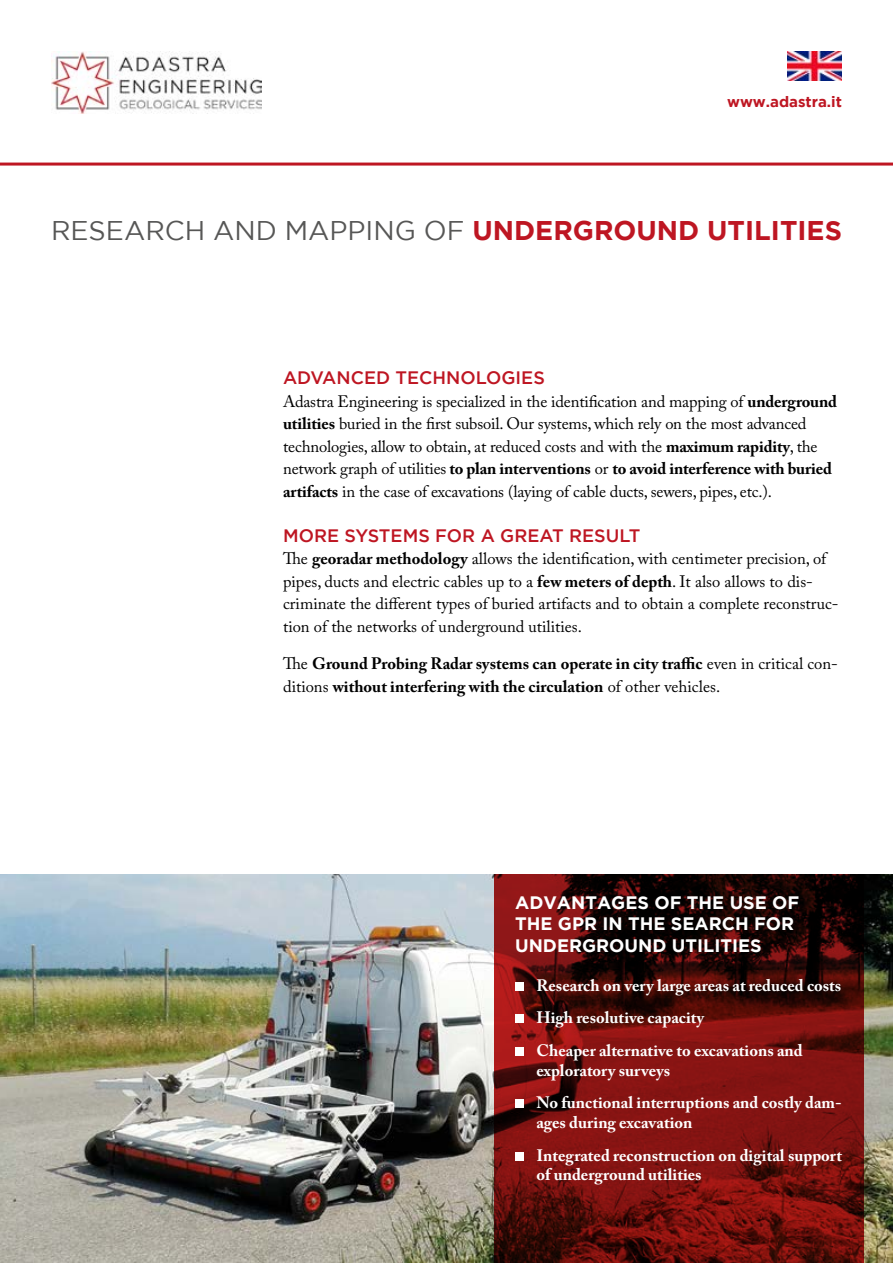
<style>
.page{position:relative;width:893px;height:1263px;background:#fff}
.page>*{position:absolute;margin:0;border:0;box-sizing:border-box;transform-origin:0 0}
.t1{font:27px "Gotham";color:#575756}
.t2{font:700 18px/21.6px "Gotham";color:#fff}
.t3{font:500 18px "Gotham";color:#be1622}
.t4{font:16.5px/22.5px "Adobe Caslon Pro";letter-spacing:-.005em;color:#000}
.t5{font:700 16.5px/32.5px "Adobe Caslon Pro";color:#fff}
.t6{font:700 16.5px/22.5px "Adobe Caslon Pro";color:#000}
.t7{font:700 15px "Gotham";color:#be1622}
.s1{font-weight:700;color:#be1622}
.s2{font-weight:700}
.s3{font-weight:400}
</style>
<div class="page">
<hr style="left:0;top:163px;width:893px;height:3px;background:#be1622">
<img style="left:51px;top:51px;width:211px;height:63px">
<img style="left:787px;top:51px;width:55px;height:29px">
<img style="left:0;top:874px;width:893px;height:389px">
<svg style="left:494px;top:874px;width:369px;height:389px;background:#5f0e0c"></svg>
<div style="left:515px;top:982px;width:9px;height:9px;background:#fff"></div>
<div style="left:515px;top:1014px;width:9px;height:9px;background:#fff"></div>
<div style="left:515px;top:1047px;width:9px;height:9px;background:#fff"></div>
<div style="left:515px;top:1099px;width:9px;height:9px;background:#fff"></div>
<div style="left:515px;top:1152px;width:9px;height:9px;background:#fff"></div>
<p class="t7" style="left:727px;top:93px;width:116px">www.adastra.it</p>
<h1 class="t1" style="left:51px;top:215px;width:792px">RESEARCH AND MAPPING OF <span class="s1">UNDERGROUND UTILITIES</span></h1>
<p class="t3" style="left:283px;top:367px;width:263px">ADVANCED TECHNOLOGIES</p>
<p class="t4" style="left:283px;top:390px;width:556px">Adastra Engineering is specialized in the identification and mapping of <span class="s2">underground utilities</span> buried in the first subsoil. Our systems, which rely on the most advanced technologies, allow to obtain, at reduced costs and with the <span class="s2">maximum rapidity</span>, the network graph of utilities <span class="s2">to plan interventions</span> or <span class="s2">to avoid interference with buried artifacts</span> in the case of excavations (laying of cable ducts, sewers, pipes, etc.).</p>
<p class="t3" style="left:283px;top:525px;width:359px">MORE SYSTEMS FOR A GREAT RESULT</p>
<p class="t4" style="left:283px;top:547px;width:557px">The <span class="s2">georadar methodology</span> allows the identification, with centimeter precision, of pipes, ducts and electric cables up to a <span class="s2">few meters of depth</span>. It also allows to dis&shy;criminate the different types of buried artifacts and to obtain a complete reconstruc&shy;tion of the networks of underground utilities.</p>
<p class="t6" style="left:283px;top:652px;width:556px"><span class="s3">The</span> Ground Probing Radar systems can operate in city traffic <span class="s3">even in critical con&shy;ditions</span> without interfering with the circulation <span class="s3">of other vehicles.</span></p>
<p class="t2" style="left:515px;top:891px;width:286px">ADVANTAGES OF THE USE OF<br>THE GPR IN THE SEARCH FOR<br>UNDERGROUND UTILITIES</p>
<p class="t5" style="left:536px;top:969px;width:306px">Research on very large areas at reduced costs<br>High resolutive capacity<br>Cheaper alternative to excavations and</p>
<p class="t5" style="left:536px;top:1053px;width:307px">exploratory surveys<br>No functional interruptions and costly dam-</p>
<p class="t5" style="left:536px;top:1106px;width:307px">ages during excavation<br>Integrated reconstruction on digital support</p>
<p class="t5" style="left:536px;top:1158px;width:167px">of underground utilities</p>
</div>
